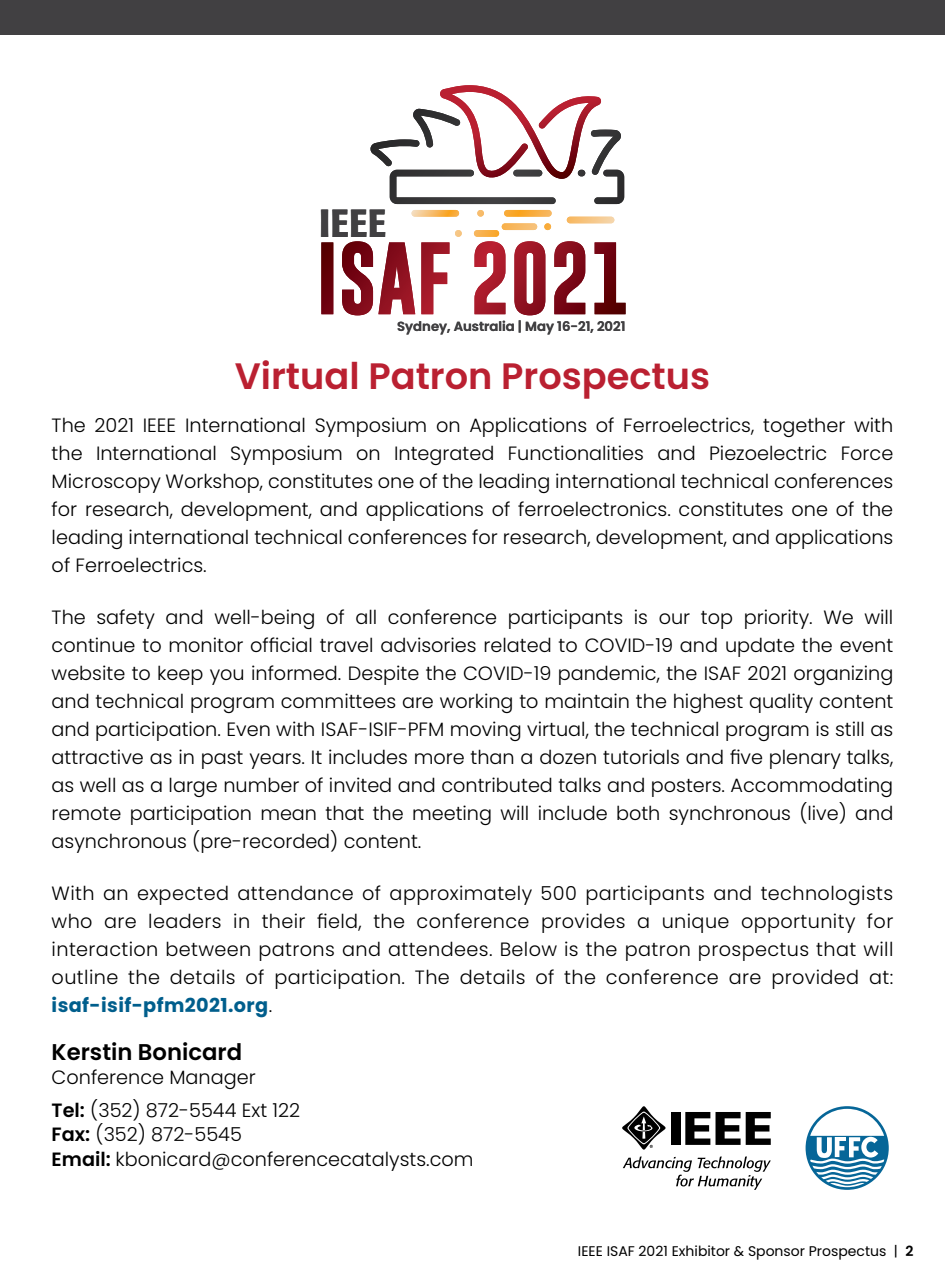
<style>
.page{position:relative;width:945px;height:1276px;background:#fff}
.page>*{position:absolute;margin:0;border:0;box-sizing:border-box;transform-origin:0 0}
.t1{font:500 condensed 39.02px "Formata";color:#414042}
.t2{font:600 36.75px "Poppins";color:#ba2031}
.t3{font:600 22.75px "Poppins";color:#000}
.t4{font:300 19.25px/28px "Poppins";color:#000;text-align:justify}
.t5{font:14px "Poppins";color:#000}
.t6{font:600 13.3px "Poppins";color:#414042}
.s1{font-weight:700;color:#005e8c}
.s2{font-weight:600}
</style>
<div class="page">
<div style="left:0;top:0;width:945px;height:34px;background:#414042"></div>
<svg style="left:623px;top:1156px;width:148px;height:34px"></svg>
<div style="left:671px;top:1112px;width:10px;height:33px;background:#000"></div>
<svg style="left:685px;top:1112px;width:25px;height:33px"></svg>
<svg style="left:716px;top:1112px;width:55px;height:33px"></svg>
<svg style="left:622px;top:1106px;width:44px;height:44px"></svg>
<svg style="left:806px;top:1106px;width:83px;height:84px"></svg>
<svg style="left:321px;top:242px;width:12px;height:72px"></svg>
<svg style="left:421px;top:242px;width:28px;height:72px"></svg>
<svg style="left:475px;top:241px;width:30px;height:73px"></svg>
<svg style="left:514px;top:241px;width:31px;height:74px"></svg>
<svg style="left:554px;top:241px;width:31px;height:73px"></svg>
<svg style="left:595px;top:242px;width:31px;height:72px"></svg>
<svg style="left:342px;top:241px;width:73px;height:74px"></svg>
<svg style="left:567px;top:217px;width:47px;height:6px"></svg>
<svg style="left:474px;top:230px;width:25px;height:7px"></svg>
<svg style="left:504px;top:210px;width:48px;height:7px"></svg>
<svg style="left:412px;top:210px;width:47px;height:7px"></svg>
<svg style="left:477px;top:210px;width:7px;height:7px"></svg>
<svg style="left:455px;top:230px;width:7px;height:7px"></svg>
<svg style="left:544px;top:223px;width:7px;height:7px"></svg>
<svg style="left:502px;top:223px;width:35px;height:7px"></svg>
<svg style="left:370px;top:85px;width:254px;height:119px"></svg>
<h1 class="t1" style="left:319px;top:199px;width:68px">IEEE</h1>
<p class="t6" style="left:397px;top:319px;width:230px">Sydney, Australia | May 16-21, 2021</p>
<h2 class="t2" style="left:235px;top:354px;width:477px">Virtual Patron Prospectus</h2>
<p class="t4" style="left:52px;top:412px;width:843px">The 2021 IEEE International Symposium on Applications of Ferroelectrics, together with the International Symposium on Integrated Functionalities and Piezoelectric Force Microscopy Workshop, constitutes one of the leading international technical conferences for research, development, and applications of ferroelectronics. constitutes one of the leading international technical conferences for research, development, and applications of Ferroelectrics.</p>
<p class="t4" style="left:52px;top:603px;width:843px">The safety and well-being of all conference participants is our top priority. We will continue to monitor official travel advisories related to COVID-19 and update the event website to keep you informed. Despite the COVID-19 pandemic, the ISAF 2021 organizing and technical program committees are working to maintain the highest quality content and participation. Even with ISAF-ISIF-PFM moving virtual, the technical program is still as attractive as in past years. It includes more than a dozen tutorials and five plenary talks, as well as a large number of invited and contributed talks and posters. Accommodating remote participation mean that the meeting will include both synchronous (live) and asynchronous (pre-recorded) content.</p>
<p class="t4" style="left:52px;top:879px;width:843px">With an expected attendance of approximately 500 participants and technologists who are leaders in their field, the conference provides a unique opportunity for interaction between patrons and attendees. Below is the patron prospectus that will outline the details of participation. The details of the conference are provided at: <span class="s1">isaf-isif-pfm2021.org</span>.</p>
<p class="t3" style="left:52px;top:1039px;width:192px">Kerstin Bonicard</p>
<p class="t4" style="left:52px;top:1061px;width:250px;line-height:32.4px">Conference Manager<br><span class="s2">Tel:</span> (352) 872-5544 Ext 122</p>
<p class="t4" style="left:52px;top:1122px;width:423px;line-height:24.5px"><span class="s2">Fax:</span> (352) 872-5545<br><span class="s2">Email:</span> kbonicard@conferencecatalysts.com</p>
<p class="t5" style="left:578px;top:1243px;width:337px">IEEE ISAF 2021 Exhibitor &amp; Sponsor Prospectus | <span class="s2">2</span></p>
</div>
